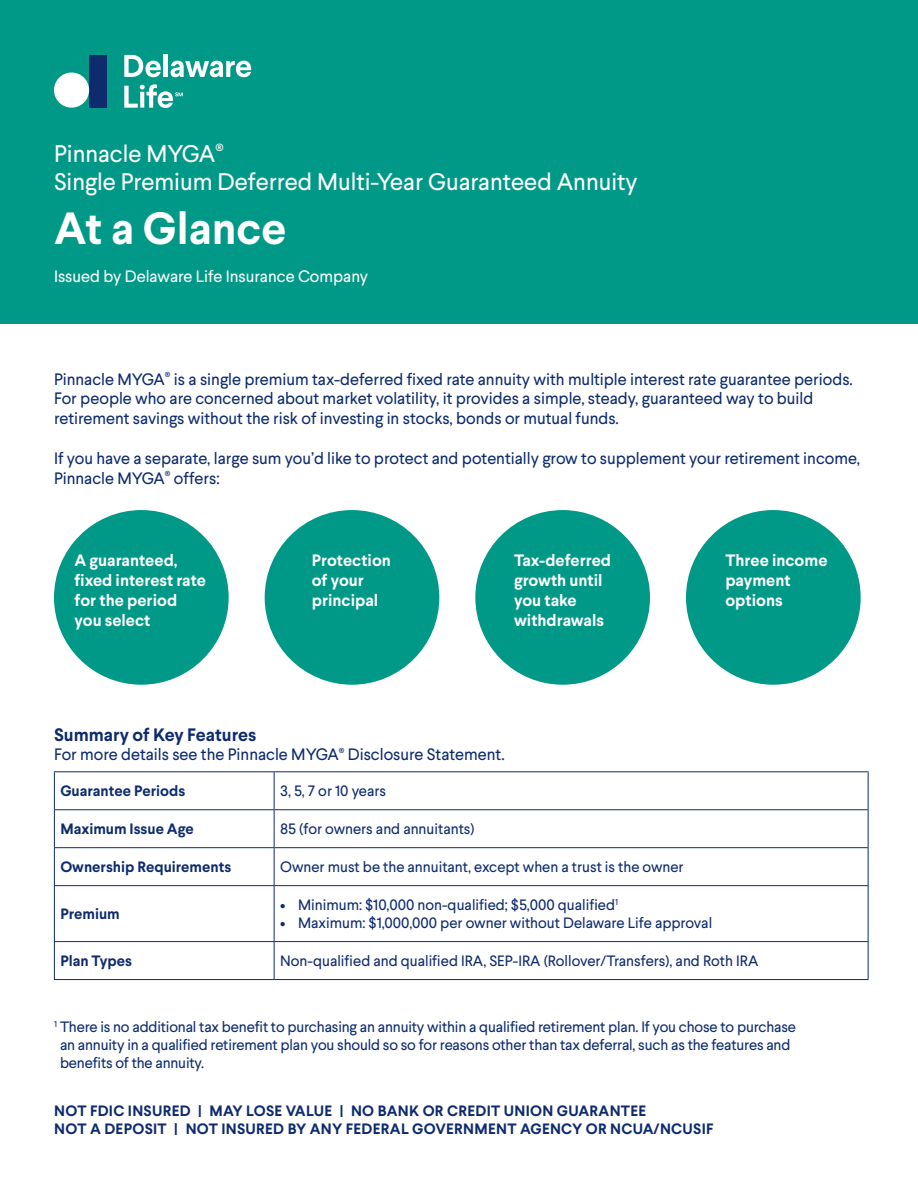
<style>
.page{position:relative;width:918px;height:1188px;background:#fff}
.page>*{position:absolute;margin:0;border:0;box-sizing:border-box;transform-origin:0 0}
.t1{font:700 45px "Larsseit";color:#fff}
.t2{font:24px/28.8px "Larsseit";color:#fff}
.ParaStyle01-Leading{font:700 18px "Larsseit";color:#0d2b6d}
.ParaStyle01-Leading-2{font:16.5px/19.8px "Larsseit";color:#0d2b6d}
.Headline{font:700 16.5px/19.8px "Larsseit";color:#fff}
.t3{font:16.5px "Larsseit";color:#fff}
.ParaStyle01-Leading-3{font:15px/18px "Larsseit";letter-spacing:-.01em;color:#0d2b6d}
.Heading{font:700 15px "Larsseit";letter-spacing:.02em;color:#0d2b6d}
.Heading-2{font:700 15px "Larsseit";color:#0d2b6d}
</style>
<div class="page">
<div style="left:54px;top:510px;width:175px;height:175px;background:#009987;border-radius:50%"></div>
<div style="left:265px;top:510px;width:174px;height:175px;background:#009987;border-radius:50%"></div>
<div style="left:475px;top:510px;width:175px;height:175px;background:#009987;border-radius:50%"></div>
<div style="left:686px;top:510px;width:175px;height:175px;background:#009987;border-radius:50%"></div>
<svg style="left:55px;top:772px;width:813px;height:207px"></svg>
<hr style="left:54px;top:772px;width:1px;height:37px;background:#0d2b6d">
<hr style="left:54px;top:771px;width:220px;height:1px;background:#0d2b6d">
<hr style="left:274px;top:771px;width:595px;height:1px;background:#0d2b6d">
<hr style="left:274px;top:772px;width:1px;height:37px;background:#0d2b6d">
<hr style="left:868px;top:772px;width:1px;height:37px;background:#0d2b6d">
<hr style="left:54px;top:810px;width:1px;height:37px;background:#0d2b6d">
<hr style="left:54px;top:809px;width:220px;height:1px;background:#0d2b6d">
<hr style="left:274px;top:809px;width:595px;height:1px;background:#0d2b6d">
<hr style="left:274px;top:810px;width:1px;height:37px;background:#0d2b6d">
<hr style="left:868px;top:810px;width:1px;height:37px;background:#0d2b6d">
<hr style="left:54px;top:848px;width:1px;height:37px;background:#0d2b6d">
<hr style="left:54px;top:847px;width:220px;height:1px;background:#0d2b6d">
<hr style="left:274px;top:848px;width:1px;height:37px;background:#0d2b6d">
<hr style="left:274px;top:847px;width:595px;height:1px;background:#0d2b6d">
<hr style="left:868px;top:848px;width:1px;height:37px;background:#0d2b6d">
<hr style="left:54px;top:886px;width:1px;height:55px;background:#0d2b6d">
<hr style="left:54px;top:885px;width:220px;height:1px;background:#0d2b6d">
<hr style="left:274px;top:886px;width:1px;height:55px;background:#0d2b6d">
<hr style="left:274px;top:885px;width:595px;height:1px;background:#0d2b6d">
<hr style="left:868px;top:886px;width:1px;height:55px;background:#0d2b6d">
<hr style="left:54px;top:942px;width:1px;height:37px;background:#0d2b6d">
<hr style="left:54px;top:941px;width:220px;height:1px;background:#0d2b6d">
<hr style="left:274px;top:942px;width:1px;height:37px;background:#0d2b6d">
<hr style="left:274px;top:941px;width:595px;height:1px;background:#0d2b6d">
<hr style="left:868px;top:942px;width:1px;height:37px;background:#0d2b6d">
<hr style="left:54px;top:979px;width:220px;height:1px;background:#0d2b6d">
<hr style="left:274px;top:979px;width:595px;height:1px;background:#0d2b6d">
<div style="left:0;top:0;width:918px;height:324px;background:#009987"></div>
<div style="left:89px;top:55px;width:18px;height:53px;background:#0d2b6d"></div>
<svg style="left:124px;top:55px;width:37px;height:22px"></svg>
<hr style="left:164px;top:54px;width:4px;height:23px;background:#fff">
<svg style="left:171px;top:61px;width:80px;height:16px"></svg>
<div style="left:54px;top:73px;width:35px;height:35px;background:#fff;border-radius:50%"></div>
<svg style="left:124px;top:84px;width:59px;height:24px"></svg>
<p class="t2" style="left:54px;top:138px;width:585px">Pinnacle MYGA<sup>®<br></sup>Single Premium Deferred Multi-Year Guaranteed Annuity</p>
<p class="t1" style="left:54px;top:199px;width:234px">At a Glance</p>
<p class="t3" style="left:54px;top:266px;width:316px">Issued by Delaware Life Insurance Company</p>
<p class="ParaStyle01-Leading-2" style="left:54px;top:369px;width:800px">Pinnacle MYGA<sup>®</sup> is a single premium tax-deferred fixed rate annuity with multiple interest rate guarantee periods.<br>For people who are concerned about market volatility, it provides a simple, steady, guaranteed way to build retirement savings without the risk of investing in stocks, bonds or mutual funds.</p>
<p class="ParaStyle01-Leading-2" style="left:54px;top:448px;width:808px">If you have a separate, large sum you’d like to protect and potentially grow to supplement your retirement income,<br>Pinnacle MYGA<sup>®</sup> offers:</p>
<p class="Headline" style="left:75px;top:551px;width:133px">A guaranteed, fixed interest rate for the period</p>
<p class="Headline" style="left:75px;top:610px;width:78px">you select</p>
<p class="Headline" style="left:312px;top:551px;width:81px">Protection of your principal</p>
<p class="Headline" style="left:514px;top:551px;width:98px">Tax-deferred growth until you take withdrawals</p>
<p class="Headline" style="left:725px;top:551px;width:104px">Three income payment options</p>
<p class="ParaStyle01-Leading" style="left:54px;top:722px;width:204px">Summary of Key Features</p>
<p class="ParaStyle01-Leading-2" style="left:54px;top:745px;width:452px">For more details see the Pinnacle MYGA<sup>®</sup> Disclosure Statement.</p>
<p class="Heading-2" style="left:60px;top:781px;width:126px">Guarantee Periods</p>
<p class="ParaStyle01-Leading-3" style="left:280px;top:782px;width:107px">3, 5, 7 or 10 years</p>
<p class="Heading-2" style="left:60px;top:819px;width:135px">Maximum Issue Age</p>
<p class="ParaStyle01-Leading-3" style="left:280px;top:820px;width:196px">85 (for owners and annuitants)</p>
<p class="Heading-2" style="left:60px;top:857px;width:172px">Ownership Requirements</p>
<p class="ParaStyle01-Leading-3" style="left:280px;top:858px;width:405px">Owner must be the annuitant, except when a trust is the owner</p>
<p class="Heading-2" style="left:60px;top:904px;width:61px">Premium</p>
<p class="ParaStyle01-Leading-3" style="left:280px;top:896px;width:339px">• Minimum: $10,000 non-qualified; $5,000 qualified<sup>1</sup></p>
<p class="ParaStyle01-Leading-3" style="left:280px;top:914px;width:434px">• Maximum: $1,000,000 per owner without Delaware Life approval</p>
<p class="Heading-2" style="left:60px;top:951px;width:73px">Plan Types</p>
<p class="ParaStyle01-Leading-3" style="left:280px;top:952px;width:480px">Non-qualified and qualified IRA, SEP-IRA (Rollover/Transfers), and Roth IRA</p>
<p class="ParaStyle01-Leading-3" style="left:60px;top:1018px;width:738px;text-indent:-6px"><sup>1</sup> There is no additional tax benefit to purchasing an annuity within a qualified retirement plan. If you chose to purchase an annuity in a qualified retirement plan you should so so for reasons other than tax deferral, such as the features and benefits of the annuity.</p>
<p class="Heading" style="left:54px;top:1101px;width:593px">NOT FDIC INSURED | MAY LOSE VALUE | NO BANK OR CREDIT UNION GUARANTEE</p>
<p class="Heading" style="left:54px;top:1119px;width:661px">NOT A DEPOSIT | NOT INSURED BY ANY FEDERAL GOVERNMENT AGENCY OR NCUA/NCUSIF</p>
</div>
